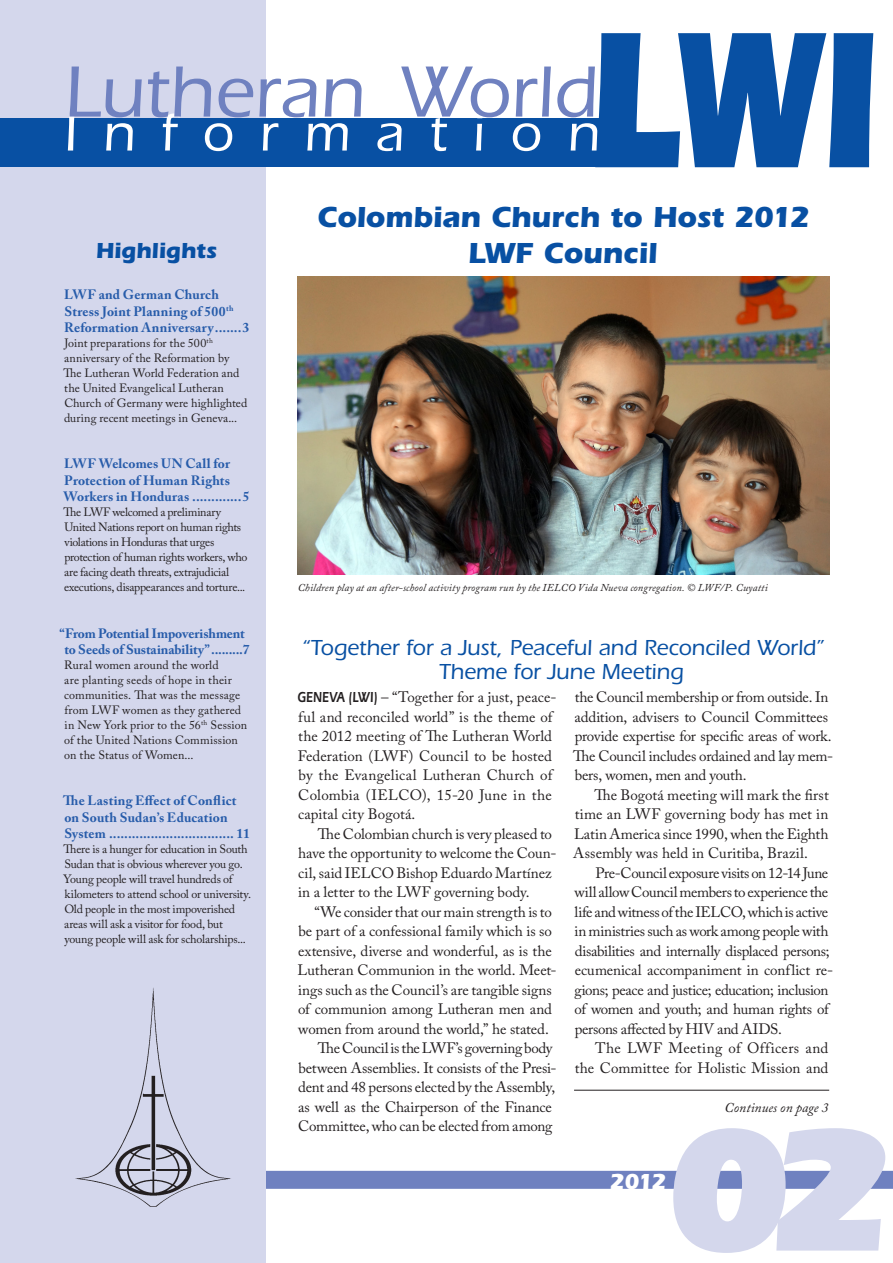
<style>
.page{position:relative;width:893px;height:1263px;background:#fff}
.page>*{position:absolute;margin:0;border:0;box-sizing:border-box;transform-origin:0 0}
.t1{font:900 201px "Itc Eras";color:#0850a3;scale:.73 1}
.t2{font:900 180px "Itc Eras";color:#d4d7ec}
.t3{font:500 75px "Itc Eras";color:#6f81c0}
.t4{font:500 54px "Itc Eras";letter-spacing:.47em;color:#fff}
.Heading_1{font:700 30px/36px "Itc Eras";letter-spacing:-.005em;color:#0850a3;text-align:center}
.Heading_2{font:500 22.5px/24px "Itc Eras";letter-spacing:-.005em;color:#0850a3;text-align:center}
.Highlights_title{font:700 22.5px "Itc Eras";letter-spacing:-.005em;color:#0850a3}
.t5{font:700 22.5px "Itc Eras";color:#fff}
.Normal_first_byline{font:15px/19.5px "Adobe Caslon Pro";letter-spacing:-.01em;color:#231f20}
.Normal_first_byline-2{font:15px/19.5px "Adobe Caslon Pro";letter-spacing:.01em;color:#231f20}
.Highlight_first{font:700 13.5px/16.5px "Adobe Caslon Pro";letter-spacing:.01em;color:#275caa}
.Highlight_first-2{font:700 13.5px/16.5px "Adobe Caslon Pro";letter-spacing:-.01em;color:#275caa;text-align:center}
.Follow{font:italic 13.5px "Adobe Caslon Pro";letter-spacing:.005em;color:#231f20}
.Highlight{font:12px/15px "Adobe Caslon Pro";letter-spacing:-.01em;color:#231f20}
.Highlight-2{font:12px/15px "Adobe Caslon Pro";letter-spacing:.01em;color:#231f20}
.Captions{font:italic 10.5px "Adobe Caslon Pro";letter-spacing:.015em;color:#231f20}
.s1{font-family:"Itc Eras";font-weight:600}
</style>
<div class="page">
<div style="left:64px;top:1171px;width:829px;height:18px;background:#6f81c0"></div>
<div style="left:0;top:0;width:265px;height:1263px;background:#d4d7ec"></div>
<img style="left:75px;top:987px;width:156px;height:220px">
<div style="left:0;top:118px;width:600px;height:49px;background:#0850a3"></div>
<hr style="left:574px;top:1090px;width:255px;height:1px;background:#231f20">
<img style="left:297px;top:276px;width:532px;height:298px">
<p class="t1" style="left:586px;top:-14px;width:402px">LWI</p>
<p class="t3" style="left:64px;top:50px;width:536px">Lutheran World</p>
<p class="t4" style="left:64px;top:103px;width:537px">Information</p>
<p class="Highlights_title" style="left:96px;top:237px;width:123px">Highlights</p>
<p class="Highlight_first" style="left:64px;top:286px;width:187px">LWF and German Church<br>Stress Joint Planning of 500<sup>th<br></sup>Reformation Anniversary.......3</p>
<p class="Highlight" style="left:64px;top:335px;width:185px">Joint preparations for the 500<sup>th </sup>anniversary of the Reformation by The Lutheran World Federation and the United Evangelical Lutheran Church of Germany were highlighted during recent meetings in Geneva...</p>
<p class="Highlight_first" style="left:64px;top:455px;width:188px">LWF Welcomes UN Call for<br>Protection of Human Rights<br>Workers in Honduras .............5</p>
<p class="Highlight" style="left:64px;top:505px;width:185px">The LWF welcomed a preliminary United Nations report on human rights violations in Honduras that urges protection of human rights workers, who are facing death threats, extrajudicial executions, disappearances and torture...</p>
<p class="Highlight_first-2" style="left:60px;top:625px;width:192px">“From Potential Impoverishment to Seeds of Sustainability”.........7</p>
<p class="Highlight-2" style="left:64px;top:657px;width:185px">Rural women around the world<br>are planting seeds of hope in their communities. That was the message from LWF women as they gathered in New York prior to the 56<sup>th</sup> Session of the United Nations Commission on the Status of Women...</p>
<p class="Highlight_first" style="left:63px;top:792px;width:188px">The Lasting Effect of Conflict on South Sudan’s Education<br>System ................................. 11</p>
<p class="Highlight" style="left:63px;top:842px;width:189px">There is a hunger for education in South Sudan that is obvious wherever you go.<br>Young people will travel hundreds of kilometers to attend school or university.<br>Old people in the most impoverished areas will ask a visitor for food, but young people will ask for scholarships...</p>
<p class="Heading_1" style="left:317px;top:199px;width:494px">Colombian Church to Host 2012<br>LWF Council</p>
<p class="Captions" style="left:298px;top:582px;width:471px">Children play at an after-school activity program run by the IELCO Vida Nueva congregation. © LWF/P. Cuyatti</p>
<p class="Heading_2" style="left:302px;top:636px;width:523px">“Together for a Just, Peaceful and Reconciled World”<br>Theme for June Meeting</p>
<p class="Normal_first_byline-2" style="left:298px;top:687px;width:261px"><span class="s1">GENEVA (LWI)</span> – “Together for a just, peace&shy;ful and reconciled world” is the theme of the 2012 meeting of The Lutheran World Federation (LWF) Council to be hosted by the Evangelical Lutheran Church of Colombia (IELCO), 15-20 June in the capital city Bogotá.</p>
<p class="Normal_first_byline" style="left:298px;top:824px;width:260px;text-indent:20px">The Colombian church is very pleased to have the opportunity to welcome the Coun&shy;cil, said IELCO Bishop Eduardo Martínez in a letter to the LWF governing body.</p>
<p class="Normal_first_byline" style="left:298px;top:902px;width:261px;text-indent:17px">“We consider that our main strength is to be part of a confessional family which is so extensive, diverse and wonderful, as is the Lutheran Communion in the world. Meet&shy;ings such as the Council’s are tangible signs of communion among Lutheran men and women from around the world,” he stated.</p>
<p class="Normal_first_byline" style="left:298px;top:1038px;width:260px;text-indent:20px">The Council is the LWF’s governing body between Assemblies. It consists of the Presi&shy;dent and 48 persons elected by the Assembly, as well as the Chairperson of the Finance Committee, who can be elected from among</p>
<p class="Normal_first_byline" style="left:573px;top:687px;width:261px">the Council membership or from outside. In addition, advisers to Council Committees provide expertise for specific areas of work.<br>The Council includes ordained and lay mem&shy;bers, women, men and youth.</p>
<p class="Normal_first_byline" style="left:573px;top:785px;width:257px;text-align:justify;text-indent:21px">The Bogotá meeting will mark the first time an LWF governing body has met in Latin America since 1990, when the Eighth Assembly was held in Curitiba, Brazil.</p>
<p class="Normal_first_byline" style="left:574px;top:863px;width:260px;text-indent:21px">Pre-Council exposure visits on 12-14 June will allow Council members to experience the life and witness of the IELCO, which is active in ministries such as work among people with disabilities and internally displaced persons; ecumenical accompaniment in conflict re&shy;gions; peace and justice; education; inclusion of women and youth; and human rights of persons affected by HIV and AIDS.</p>
<p class="Normal_first_byline-2" style="left:575px;top:1038px;width:255px;text-align:right">The LWF Meeting of Officers and the Committee for Holistic Mission and</p>
<p class="Follow" style="left:725px;top:1099px;width:105px">Continues on page 3</p>
<p class="t2" style="left:661px;top:1088px;width:235px">02</p>
<p class="t5" style="left:609px;top:1169px;width:58px">2012</p>
</div>
